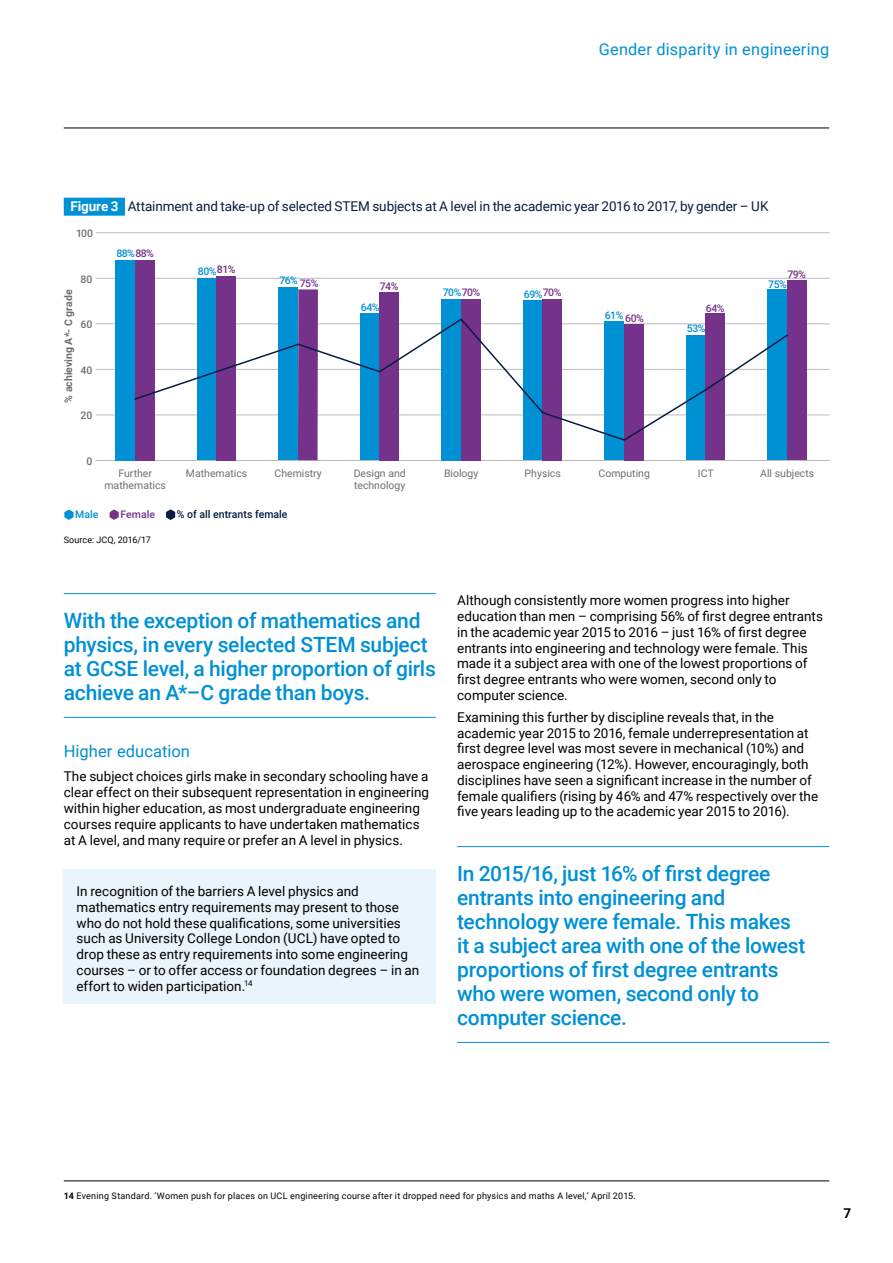
<style>
.page{position:relative;width:893px;height:1263px;background:#fff}
.page>*{position:absolute;margin:0;border:0;box-sizing:border-box;transform-origin:0 0}
.t1{font:500 21px/24px "Roboto";letter-spacing:-.01em;color:#0090d4}
.t2{font:16.5px "Roboto";letter-spacing:.005em;color:#0090d4}
.t3{font:16.35px "Roboto";letter-spacing:.015em;color:#0090d4}
.t4{font:13.5px/15.8px "Roboto";color:#000}
.t5{font:13.5px "Roboto";letter-spacing:-.01em;color:#061d41}
.t6{font:700 13.5px "Roboto";color:#000}
.t7{font:500 10.8px "Roboto";color:#061d41}
.t8{font:10.5px/11.2px "Roboto";color:#706f6f;text-align:center}
.t9{font:500 10.5px "Roboto";letter-spacing:-.05em;color:#0090d4}
.t10{font:700 10.5px "Roboto";color:#706f6f}
.t11{font:500 10.5px "Roboto";color:#75328a}
.t12{font:500 10.5px "Roboto";color:#706f6f}
.t13{font:9px "Roboto";letter-spacing:.025em;color:#000}
.t14{font:9px "Roboto";letter-spacing:.005em;color:#000}
.s1{font-weight:700;color:#fff}
.s2{color:#75328a}
.s3{font-weight:700}
</style>
<div class="page">
<hr style="left:64px;top:1180px;width:765px;height:1px;background:#000">
<hr style="left:64px;top:128px;width:765px;height:1px;background:#000">
<div style="left:64px;top:198px;width:61px;height:18px;background:#0090d4"></div>
<hr style="left:96px;top:415px;width:734px;height:1px;background:#bcbcbc">
<hr style="left:96px;top:460px;width:734px;height:1px;background:#bcbcbc">
<hr style="left:96px;top:369px;width:734px;height:1px;background:#bcbcbc">
<hr style="left:96px;top:324px;width:734px;height:1px;background:#bcbcbc">
<hr style="left:96px;top:278px;width:734px;height:1px;background:#bcbcbc">
<hr style="left:96px;top:232px;width:734px;height:1px;background:#bcbcbc">
<div style="left:197px;top:278px;width:20px;height:182px;background:#0090d4"></div>
<div style="left:217px;top:276px;width:19px;height:184px;background:#75328a"></div>
<div style="left:116px;top:260px;width:19px;height:200px;background:#0090d4"></div>
<div style="left:135px;top:260px;width:20px;height:200px;background:#75328a"></div>
<div style="left:279px;top:287px;width:19px;height:173px;background:#0090d4"></div>
<div style="left:298px;top:289px;width:20px;height:171px;background:#75328a"></div>
<div style="left:360px;top:314px;width:20px;height:146px;background:#0090d4"></div>
<div style="left:380px;top:292px;width:19px;height:168px;background:#75328a"></div>
<div style="left:442px;top:299px;width:19px;height:161px;background:#0090d4"></div>
<div style="left:461px;top:299px;width:20px;height:161px;background:#75328a"></div>
<div style="left:523px;top:300px;width:20px;height:160px;background:#0090d4"></div>
<div style="left:543px;top:299px;width:19px;height:161px;background:#75328a"></div>
<div style="left:605px;top:322px;width:19px;height:138px;background:#0090d4"></div>
<div style="left:624px;top:324px;width:20px;height:136px;background:#75328a"></div>
<div style="left:686px;top:335px;width:20px;height:125px;background:#0090d4"></div>
<div style="left:706px;top:314px;width:19px;height:146px;background:#75328a"></div>
<div style="left:768px;top:290px;width:19px;height:170px;background:#0090d4"></div>
<div style="left:787px;top:281px;width:20px;height:179px;background:#75328a"></div>
<svg style="left:134px;top:317px;width:654px;height:125px"></svg>
<svg style="left:110px;top:509px;width:9px;height:11px"></svg>
<svg style="left:64px;top:509px;width:9px;height:11px"></svg>
<svg style="left:166px;top:509px;width:9px;height:11px"></svg>
<hr style="left:64px;top:593px;width:372px;height:1px;background:#0090d4">
<hr style="left:64px;top:717px;width:372px;height:1px;background:#0090d4">
<hr style="left:457px;top:846px;width:372px;height:1px;background:#0090d4">
<hr style="left:457px;top:1042px;width:372px;height:1px;background:#0090d4">
<div style="left:64px;top:869px;width:372px;height:134px;background:#eaf4fc"></div>
<p class="t3" style="left:599px;top:38px;width:232px">Gender disparity in engineering</p>
<p class="t5" style="left:70px;top:197px;width:700px"><span class="s1">Figure 3</span> Attainment and take-up of selected STEM subjects at A level in the academic year 2016 to 2017, by gender – UK</p>
<p class="t12" style="left:76px;top:227px;width:19px">100</p>
<p class="t12" style="left:80px;top:273px;width:13px">80</p>
<p class="t10" style="left:64px;top:403px;width:115px;rotate:-90deg">% achieving A*- C grade</p>
<p class="t12" style="left:80px;top:318px;width:13px">60</p>
<p class="t12" style="left:80px;top:364px;width:13px">40</p>
<p class="t12" style="left:80px;top:410px;width:13px">20</p>
<p class="t12" style="left:86px;top:455px;width:7px">0</p>
<p class="t9" style="left:116px;top:247px;width:39px">88%<span class="s2">88%</span></p>
<p class="t9" style="left:198px;top:266px;width:39px">80%<sup>81%</sup></p>
<p class="t9" style="left:279px;top:275px;width:41px">76% <span class="s2">75%</span></p>
<p class="t11" style="left:380px;top:281px;width:20px">74%</p>
<p class="t9" style="left:361px;top:301px;width:20px">64%</p>
<p class="t9" style="left:443px;top:286px;width:39px">70%<span class="s2">70%</span></p>
<p class="t9" style="left:524px;top:288px;width:39px">69%<sup>70%</sup></p>
<p class="t9" style="left:605px;top:309px;width:41px">61% <span class="s2">60%</span></p>
<p class="t11" style="left:706px;top:303px;width:20px">64%</p>
<p class="t9" style="left:687px;top:323px;width:20px">53%</p>
<p class="t11" style="left:787px;top:268px;width:20px">79%</p>
<p class="t9" style="left:768px;top:278px;width:20px">75%</p>
<p class="t8" style="left:104px;top:469px;width:63px">Further mathematics</p>
<p class="t8" style="left:186px;top:469px;width:63px">Mathematics</p>
<p class="t8" style="left:599px;top:469px;width:53px">Computing</p>
<p class="t8" style="left:698px;top:469px;width:17px">ICT</p>
<p class="t8" style="left:760px;top:469px;width:56px">All subjects</p>
<p class="t7" style="left:177px;top:508px;width:112px">% of all entrants female</p>
<p class="t8" style="left:274px;top:469px;width:49px">Chemistry</p>
<p class="t8" style="left:354px;top:469px;width:54px">Design and</p>
<p class="t8" style="left:444px;top:469px;width:36px">Biology</p>
<p class="t8" style="left:525px;top:469px;width:38px">Physics</p>
<p class="t8" style="left:354px;top:480px;width:53px">technology</p>
<p class="t9" style="left:75px;top:508px;width:25px">Male</p>
<p class="t11" style="left:121px;top:508px;width:36px">Female</p>
<p class="t14" style="left:64px;top:534px;width:89px">Source: JCQ, 2016/17</p>
<h1 class="t1" style="left:64px;top:608px;width:374px">With the exception of mathematics and physics, in every selected STEM subject at GCSE level, a higher proportion of girls achieve an A*–C grade than boys.</h1>
<p class="t2" style="left:64px;top:740px;width:128px">Higher education</p>
<p class="t4" style="left:64px;top:768px;width:367px">The subject choices girls make in secondary schooling have a clear effect on their subsequent representation in engineering within higher education, as most undergraduate engineering courses require applicants to have undertaken mathematics at A level, and many require or prefer an A level in physics.</p>
<p class="t4" style="left:77px;top:883px;width:344px">In recognition of the barriers A level physics and mathematics entry requirements may present to those who do not hold these qualifications, some universities such as University College London (UCL) have opted to drop these as entry requirements into some engineering courses – or to offer access or foundation degrees – in an effort to widen participation.<sup>14</sup></p>
<p class="t4" style="left:457px;top:592px;width:367px">Although consistently more women progress into higher education than men – comprising 56% of first degree entrants in the academic year 2015 to 2016 – just 16% of first degree entrants into engineering and technology were female. This made it a subject area with one of the lowest proportions of first degree entrants who were women, second only to computer science.</p>
<p class="t4" style="left:457px;top:709px;width:363px">Examining this further by discipline reveals that, in the academic year 2015 to 2016, female underrepresentation at first degree level was most severe in mechanical (10%) and aerospace engineering (12%). However, encouragingly, both disciplines have seen a significant increase in the number of female qualifiers (rising by 46% and 47% respectively over the five years leading up to the academic year 2015 to 2016).</p>
<h1 class="t1" style="left:457px;top:861px;width:350px">In 2015/16, just 16% of first degree entrants into engineering and technology were female. This makes it a subject area with one of the lowest proportions of first degree entrants who were women, second only to computer science.</h1>
<p class="t13" style="left:64px;top:1190px;width:573px"><span class="s3">14</span> Evening Standard. ‘Women push for places on UCL engineering course after it dropped need for physics and maths A level,’ April 2015.</p>
<p class="t6" style="left:844px;top:1204px;width:9px">7</p>
</div>
